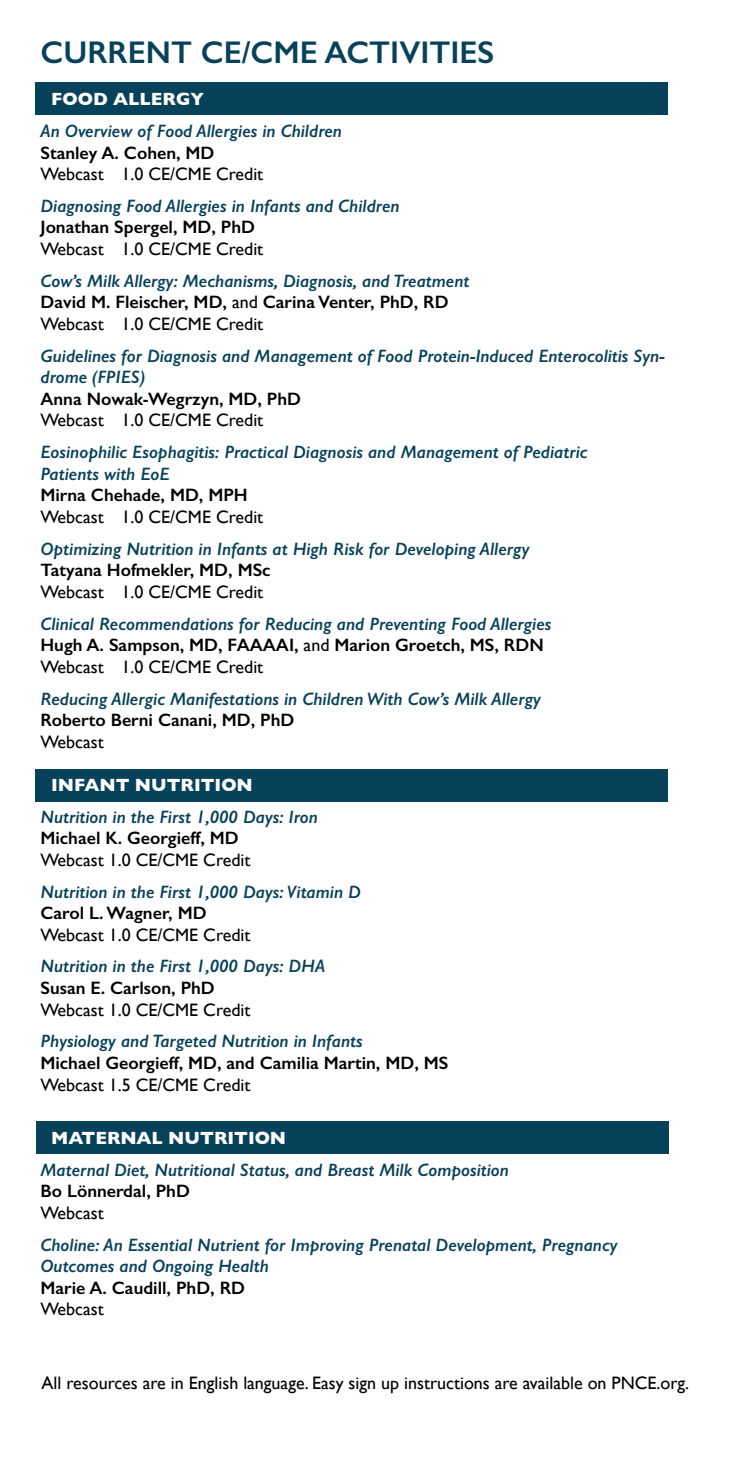
<style>
.page{position:relative;width:729px;height:1458px;background:#fff}
.page>*{position:absolute;margin:0;border:0;box-sizing:border-box;transform-origin:0 0}
.t1{font:600 31.5px "Gill Sans";color:#07415a}
.t2{font:italic 600 18px/21.6px "Gill Sans";color:#07415a}
.t3{font:18px "Gill Sans";color:#000}
.t4{font:600 18px "Gill Sans";color:#000}
.t5{font:700 18px "Gill Sans";color:#fff}
.s1{font-style:normal;color:#000}
.s2{font-weight:400;font-style:normal;color:#000}
</style>
<div class="page">
<div style="left:36px;top:1122px;width:632px;height:32px;background:#07415a"></div>
<div style="left:36px;top:82px;width:632px;height:33px;background:#07415a"></div>
<div style="left:36px;top:769px;width:632px;height:33px;background:#07415a"></div>
<h1 class="t1" style="left:40px;top:34px;width:455px">CURRENT CE/CME ACTIVITIES</h1>
<p class="t5" style="left:51px;top:85px;width:154px">FOOD ALLERGY</p>
<p class="t2" style="left:40px;top:120px;width:303px">An Overview of Food Allergies in Children</p>
<p class="t4" style="left:40px;top:142px;width:175px">Stanley A. Cohen, MD</p>
<p class="t3" style="left:40px;top:163px;width:224px">Webcast 1.0 CE/CME Credit</p>
<p class="t2" style="left:40px;top:195px;width:361px">Diagnosing Food Allergies in Infants and Children</p>
<p class="t4" style="left:40px;top:216px;width:216px">Jonathan Spergel, MD, PhD</p>
<p class="t3" style="left:40px;top:238px;width:224px">Webcast 1.0 CE/CME Credit</p>
<p class="t2" style="left:40px;top:270px;width:430px">Cow’s Milk Allergy: Mechanisms, Diagnosis, and Treatment<br><span class="s1">David M. Fleischer, MD,</span> <span class="s2">and</span> <span class="s1">Carina Venter, PhD, RD<br></span><span class="s2">Webcast 1.0 CE/CME Credit</span></p>
<p class="t2" style="left:40px;top:345px;width:626px">Guidelines for Diagnosis and Management of Food Protein-Induced Enterocolitis Syn&shy;drome (FPIES)</p>
<p class="t4" style="left:40px;top:388px;width:262px">Anna Nowak-Wegrzyn, MD, PhD</p>
<p class="t3" style="left:40px;top:410px;width:224px">Webcast 1.0 CE/CME Credit</p>
<p class="t2" style="left:40px;top:441px;width:549px">Eosinophilic Esophagitis: Practical Diagnosis and Management of Pediatric<br>Patients with EoE</p>
<p class="t4" style="left:40px;top:484px;width:209px">Mirna Chehade, MD, MPH</p>
<p class="t3" style="left:40px;top:506px;width:224px">Webcast 1.0 CE/CME Credit</p>
<p class="t2" style="left:40px;top:538px;width:490px">Optimizing Nutrition in Infants at High Risk for Developing Allergy</p>
<p class="t4" style="left:40px;top:559px;width:232px">Tatyana Hofmekler, MD, MSc</p>
<p class="t3" style="left:40px;top:581px;width:224px">Webcast 1.0 CE/CME Credit</p>
<p class="t2" style="left:40px;top:613px;width:513px">Clinical Recommendations for Reducing and Preventing Food Allergies<br><span class="s1">Hugh A. Sampson, MD, FAAAAI,</span> <span class="s2">and</span> <span class="s1">Marion Groetch, MS, RDN<br></span><span class="s2">Webcast 1.0 CE/CME Credit</span></p>
<p class="t2" style="left:40px;top:688px;width:502px">Reducing Allergic Manifestations in Children With Cow’s Milk Allergy</p>
<p class="t4" style="left:40px;top:709px;width:255px">Roberto Berni Canani, MD, PhD</p>
<p class="t3" style="left:40px;top:731px;width:65px">Webcast</p>
<p class="t5" style="left:51px;top:771px;width:203px">INFANT NUTRITION</p>
<p class="t2" style="left:40px;top:806px;width:279px">Nutrition in the First 1,000 Days: Iron</p>
<p class="t4" style="left:40px;top:827px;width:200px">Michael K. Georgieff, MD</p>
<p class="t3" style="left:40px;top:849px;width:212px">Webcast 1.0 CE/CME Credit</p>
<p class="t2" style="left:40px;top:881px;width:322px">Nutrition in the First 1,000 Days: Vitamin D</p>
<p class="t4" style="left:40px;top:902px;width:168px">Carol L. Wagner, MD</p>
<p class="t3" style="left:40px;top:924px;width:212px">Webcast 1.0 CE/CME Credit</p>
<p class="t2" style="left:40px;top:955px;width:286px">Nutrition in the First 1,000 Days: DHA</p>
<p class="t4" style="left:40px;top:977px;width:176px">Susan E. Carlson, PhD</p>
<p class="t3" style="left:40px;top:999px;width:212px">Webcast 1.0 CE/CME Credit</p>
<p class="t2" style="left:40px;top:1030px;width:324px">Physiology and Targeted Nutrition in Infants</p>
<p class="t4" style="left:40px;top:1052px;width:409px">Michael Georgieff, MD, and Camilia Martin, MD, MS</p>
<p class="t3" style="left:40px;top:1074px;width:212px">Webcast 1.5 CE/CME Credit</p>
<p class="t5" style="left:51px;top:1124px;width:236px">MATERNAL NUTRITION</p>
<p class="t2" style="left:40px;top:1159px;width:470px">Maternal Diet, Nutritional Status, and Breast Milk Composition</p>
<p class="t4" style="left:40px;top:1180px;width:151px">Bo Lönnerdal, PhD</p>
<p class="t3" style="left:40px;top:1202px;width:65px">Webcast</p>
<p class="t2" style="left:40px;top:1234px;width:579px">Choline: An Essential Nutrient for Improving Prenatal Development, Pregnancy<br>Outcomes and Ongoing Health</p>
<p class="t4" style="left:40px;top:1277px;width:206px">Marie A. Caudill, PhD, RD</p>
<p class="t3" style="left:40px;top:1299px;width:65px">Webcast</p>
<p class="t3" style="left:42px;top:1373px;width:649px">All resources are in English language. Easy sign up instructions are available on PNCE.org.</p>
</div>
